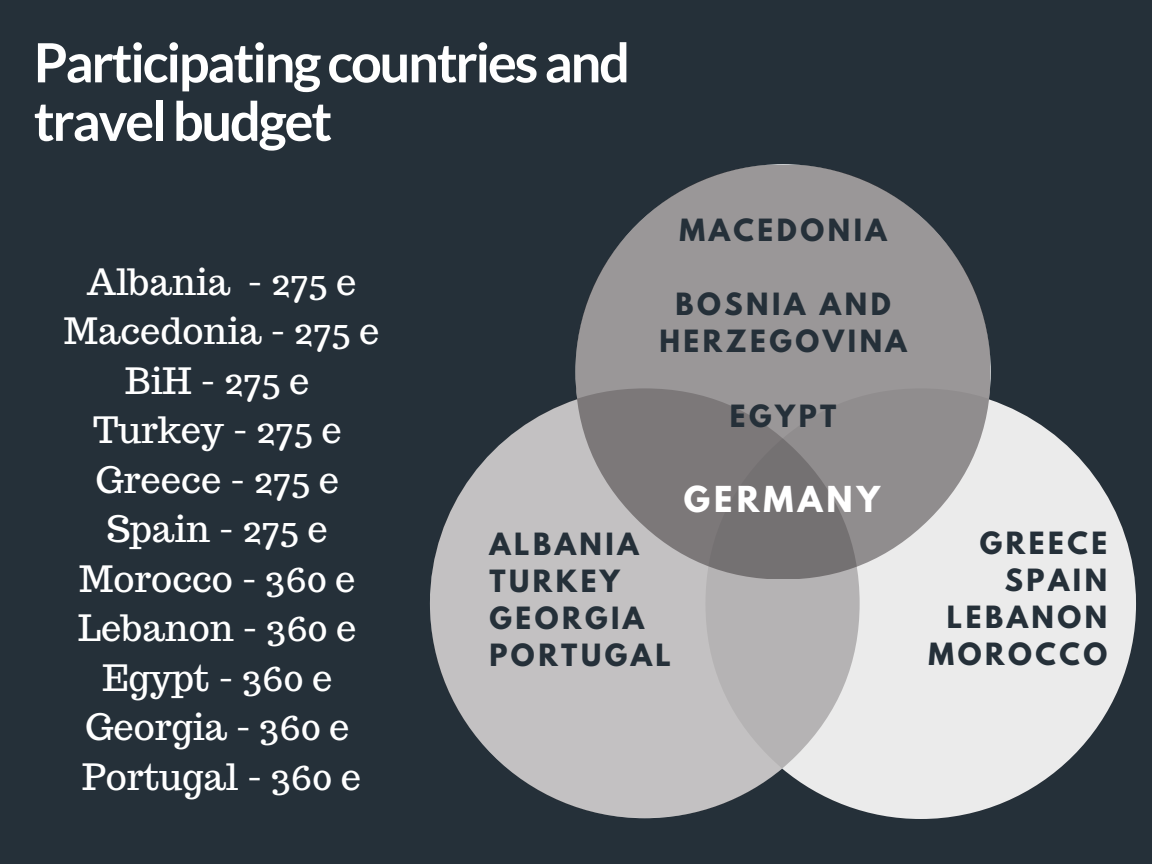
<style>
.page{position:relative;width:1152px;height:864px;background:#253039}
.page>*{position:absolute;margin:0;border:0;box-sizing:border-box;transform-origin:0 0}
.t1{font:700 54.15px/58.5px "Lato";letter-spacing:-.04em;color:#fff}
.t2{font:36.3px/49.5px "Trocchi";color:#fff;text-align:center}
.t3{font:700 31.65px "League Spartan";letter-spacing:.13em;color:#fff}
.t4{font:700 27.15px/37.2px "League Spartan";letter-spacing:.13em;color:#253039;text-align:center}
</style>
<div class="page">
<svg style="left:576px;top:165px;width:414px;height:223px;fill:#9a9798"></svg>
<svg style="left:859px;top:388px;width:276px;height:431px;fill:#ebebeb"></svg>
<svg style="left:430px;top:388px;width:429px;height:430px;background:#9e9d9f"></svg>
<h1 class="t1" style="left:34px;top:32px;width:598px">Participatingcountriesand travelbudget</h1>
<p class="t4" style="left:679px;top:215px;width:209px">MACEDONIA</p>
<p class="t2" style="left:64px;top:257px;width:317px">Albania - 275 e<br>Macedonia - 275 e<br>BiH - 275 e<br>Turkey - 275 e<br>Greece - 275 e<br>Spain - 275 e<br>Morocco - 360 e<br>Lebanon - 360 e<br>Egypt - 360 e<br>Georgia - 360 e<br>Portugal - 360 e</p>
<p class="t4" style="left:659px;top:289px;width:249px">BOSNIA AND<br>HERZEGOVINA</p>
<p class="t4" style="left:730px;top:401px;width:108px">EGYPT</p>
<p class="t3" style="left:684px;top:484px;width:198px">GERMANY</p>
<p class="t4" style="left:489px;top:529px;width:183px;text-align:left">ALBANIA<br>TURKEY<br>GEORGIA<br>PORTUGAL</p>
<p class="t4" style="left:929px;top:528px;width:180px;text-align:right">GREECE<br>SPAIN<br>LEBANON<br>MOROCCO</p>
</div>
